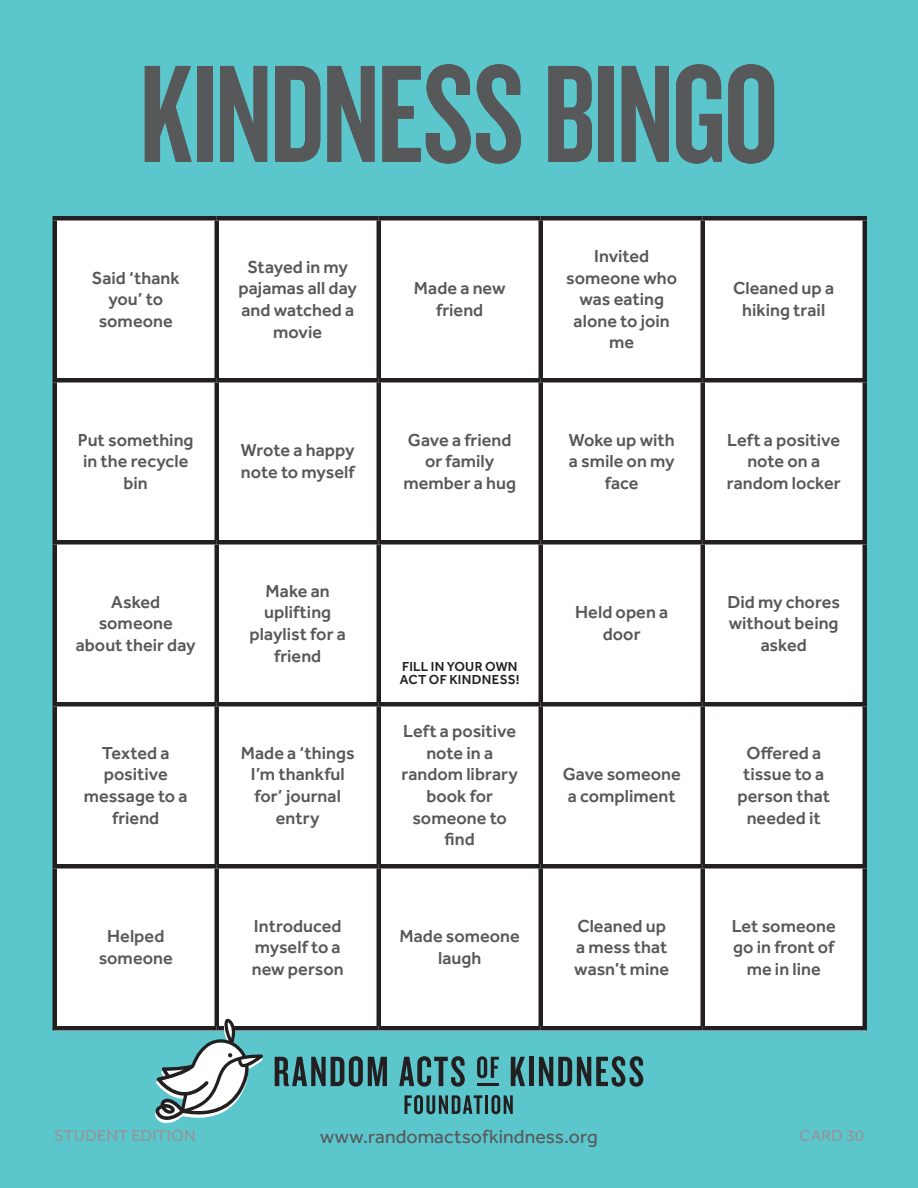
<style>
.page{position:relative;width:918px;height:1188px;background:#5bc6cc}
.page>*{position:absolute;margin:0;border:0;box-sizing:border-box;transform-origin:0 0}
.t1{font:144px "Knockout 48 Featherweight";letter-spacing:-.015em;color:#57585a}
.t2{font:19.5px "Effra";letter-spacing:.005em;color:#57585a}
.t3{font:500 18px/21.6px "Effra";color:#57585a;text-align:center}
.t4{font:16.5px "Effra";letter-spacing:.005em;color:#939598}
.free_space{font:500 13.5px/13.5px "Effra";letter-spacing:.015em;color:#231f20}
.s1{font-family:"Minion Pro";font-weight:400}
</style>
<div class="page">
<hr style="left:477px;top:1083px;width:22px;height:3px;background:#231f20">
<svg style="left:275px;top:1056px;width:112px;height:31px"></svg>
<svg style="left:399px;top:1056px;width:66px;height:31px"></svg>
<svg style="left:477px;top:1056px;width:22px;height:22px"></svg>
<svg style="left:511px;top:1057px;width:14px;height:29px"></svg>
<div style="left:529px;top:1057px;width:5px;height:29px;background:#231f20"></div>
<svg style="left:539px;top:1056px;width:104px;height:31px"></svg>
<svg style="left:405px;top:1095px;width:77px;height:19px"></svg>
<hr style="left:485px;top:1095px;width:3px;height:19px;background:#231f20">
<svg style="left:491px;top:1095px;width:22px;height:19px"></svg>
<div style="left:54px;top:216px;width:812px;height:814px;background:#fff"></div>
<div style="left:214px;top:220px;width:5px;height:158px;background:#231f20"></div>
<div style="left:376px;top:220px;width:5px;height:158px;background:#231f20"></div>
<div style="left:538px;top:220px;width:5px;height:158px;background:#231f20"></div>
<div style="left:700px;top:220px;width:5px;height:158px;background:#231f20"></div>
<div style="left:214px;top:382px;width:5px;height:158px;background:#231f20"></div>
<div style="left:376px;top:382px;width:5px;height:158px;background:#231f20"></div>
<div style="left:538px;top:382px;width:5px;height:158px;background:#231f20"></div>
<div style="left:700px;top:382px;width:5px;height:158px;background:#231f20"></div>
<div style="left:214px;top:544px;width:5px;height:158px;background:#231f20"></div>
<div style="left:376px;top:544px;width:5px;height:158px;background:#231f20"></div>
<div style="left:538px;top:544px;width:5px;height:158px;background:#231f20"></div>
<div style="left:700px;top:544px;width:5px;height:158px;background:#231f20"></div>
<div style="left:214px;top:706px;width:5px;height:158px;background:#231f20"></div>
<div style="left:376px;top:706px;width:5px;height:158px;background:#231f20"></div>
<div style="left:538px;top:706px;width:5px;height:158px;background:#231f20"></div>
<div style="left:700px;top:706px;width:5px;height:158px;background:#231f20"></div>
<div style="left:214px;top:868px;width:5px;height:158px;background:#231f20"></div>
<div style="left:376px;top:868px;width:5px;height:158px;background:#231f20"></div>
<div style="left:538px;top:868px;width:5px;height:158px;background:#231f20"></div>
<div style="left:700px;top:868px;width:5px;height:158px;background:#231f20"></div>
<hr style="left:52px;top:216px;width:165px;height:4px;background:#231f20">
<div style="left:52px;top:220px;width:5px;height:158px;background:#231f20"></div>
<hr style="left:217px;top:216px;width:162px;height:4px;background:#231f20">
<hr style="left:379px;top:216px;width:162px;height:4px;background:#231f20">
<hr style="left:541px;top:216px;width:162px;height:4px;background:#231f20">
<hr style="left:703px;top:216px;width:164px;height:4px;background:#231f20">
<div style="left:862px;top:220px;width:5px;height:158px;background:#231f20"></div>
<hr style="left:52px;top:378px;width:165px;height:4px;background:#231f20">
<div style="left:52px;top:382px;width:5px;height:158px;background:#231f20"></div>
<hr style="left:217px;top:378px;width:162px;height:4px;background:#231f20">
<hr style="left:379px;top:378px;width:162px;height:4px;background:#231f20">
<hr style="left:541px;top:378px;width:162px;height:4px;background:#231f20">
<hr style="left:703px;top:378px;width:164px;height:4px;background:#231f20">
<div style="left:862px;top:382px;width:5px;height:158px;background:#231f20"></div>
<hr style="left:52px;top:540px;width:165px;height:4px;background:#231f20">
<div style="left:52px;top:544px;width:5px;height:158px;background:#231f20"></div>
<hr style="left:217px;top:540px;width:162px;height:4px;background:#231f20">
<hr style="left:379px;top:540px;width:162px;height:4px;background:#231f20">
<hr style="left:541px;top:540px;width:162px;height:4px;background:#231f20">
<hr style="left:703px;top:540px;width:164px;height:4px;background:#231f20">
<div style="left:862px;top:544px;width:5px;height:158px;background:#231f20"></div>
<hr style="left:52px;top:702px;width:165px;height:4px;background:#231f20">
<div style="left:52px;top:706px;width:5px;height:158px;background:#231f20"></div>
<hr style="left:217px;top:702px;width:162px;height:4px;background:#231f20">
<hr style="left:379px;top:702px;width:162px;height:4px;background:#231f20">
<hr style="left:541px;top:702px;width:162px;height:4px;background:#231f20">
<hr style="left:703px;top:702px;width:164px;height:4px;background:#231f20">
<div style="left:862px;top:706px;width:5px;height:158px;background:#231f20"></div>
<hr style="left:52px;top:864px;width:165px;height:4px;background:#231f20">
<div style="left:52px;top:868px;width:5px;height:158px;background:#231f20"></div>
<hr style="left:217px;top:864px;width:162px;height:4px;background:#231f20">
<hr style="left:379px;top:864px;width:162px;height:4px;background:#231f20">
<hr style="left:541px;top:864px;width:162px;height:4px;background:#231f20">
<hr style="left:703px;top:864px;width:164px;height:4px;background:#231f20">
<div style="left:862px;top:868px;width:5px;height:158px;background:#231f20"></div>
<hr style="left:52px;top:1026px;width:165px;height:4px;background:#231f20">
<hr style="left:217px;top:1026px;width:162px;height:4px;background:#231f20">
<hr style="left:379px;top:1026px;width:162px;height:4px;background:#231f20">
<hr style="left:541px;top:1026px;width:162px;height:4px;background:#231f20">
<hr style="left:703px;top:1026px;width:164px;height:4px;background:#231f20">
<svg style="left:155px;top:1018px;width:108px;height:106px"></svg>
<p class="t1" style="left:139px;top:26px;width:641px">KINDNESS BINGO</p>
<p class="t3" style="left:92px;top:267px;width:89px">Said ‘thank you’ to someone</p>
<p class="t3" style="left:239px;top:256px;width:120px">Stayed in my pajamas all day and watched a movie</p>
<p class="t3" style="left:241px;top:267px;width:114px">Left a positive</p>
<p class="t3" style="left:99px;top:277px;width:74px">tis<span class="s1">Off</span>sue</p>
<p class="t3" style="left:119px;top:321px;width:35px">that</p>
<p class="t3" style="left:414px;top:277px;width:93px">Made a new friend</p>
<p class="t3" style="left:566px;top:245px;width:113px">Invited someone who was eating alone to join me</p>
<p class="t3" style="left:733px;top:277px;width:102px">Cleaned up a hiking trail</p>
<p class="t3" style="left:78px;top:429px;width:117px">Put something in the recycle bin</p>
<p class="t3" style="left:241px;top:439px;width:115px;text-align:left">Wrote a happy note to myself</p>
<p class="t3" style="left:403px;top:429px;width:114px">Gave a friend or family member a hug</p>
<p class="t3" style="left:569px;top:429px;width:108px">Woke up with a smile on my face</p>
<p class="t3" style="left:727px;top:429px;width:115px">Left a positive note on a random locker</p>
<p class="t3" style="left:76px;top:591px;width:121px">Asked someone about their day</p>
<p class="t3" style="left:250px;top:580px;width:98px">Make an uplifting playlist for a friend</p>
<p class="t3" style="left:84px;top:742px;width:105px">Texted a positive message to a friend</p>
<p class="t3" style="left:241px;top:742px;width:115px">Made a ‘things<br>I’m thankful for’ journal entry</p>
<p class="free_space" style="left:400px;top:659px;width:121px">FILL IN YOUR OWN<br>ACT OF KINDNESS!</p>
<p class="t3" style="left:401px;top:720px;width:118px">Left a positive note in a random library book for someone to find</p>
<p class="t3" style="left:575px;top:601px;width:95px">Held open a door</p>
<p class="t3" style="left:727px;top:591px;width:114px">Did my chores without being asked</p>
<p class="t3" style="left:563px;top:763px;width:120px;text-align:left">Gave someone a compliment</p>
<p class="t3" style="left:737px;top:742px;width:94px">Offered a tissue to a person that needed it</p>
<p class="t3" style="left:99px;top:925px;width:75px">Helped someone</p>
<p class="t3" style="left:252px;top:915px;width:93px;text-align:left">Introduced myself to a new person</p>
<p class="t3" style="left:400px;top:925px;width:122px">Made someone laugh</p>
<p class="t3" style="left:574px;top:915px;width:97px;text-align:left">Cleaned up a mess that wasn’t mine</p>
<p class="t3" style="left:732px;top:915px;width:106px">Let someone go in front of me in line</p>
<p class="t4" style="left:54px;top:1126px;width:143px">STUDENT EDITION</p>
<p class="t2" style="left:320px;top:1125px;width:279px">www.randomactsofkindness.org</p>
<p class="t4" style="left:799px;top:1126px;width:66px">CARD 30</p>
</div>
